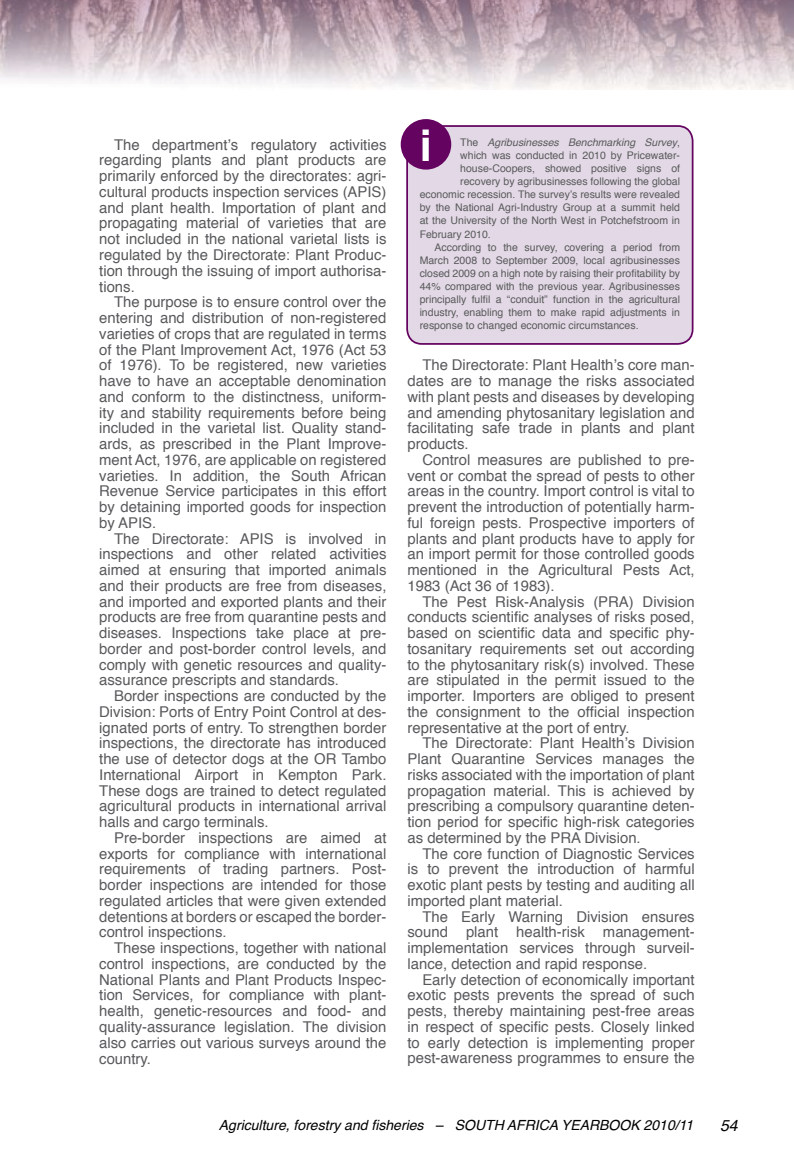
<style>
.page{position:relative;width:794px;height:1166px;background:#fff}
.page>*{position:absolute;margin:0;border:0;box-sizing:border-box;transform-origin:0 0}
.t1{font:700 43.75px "Helvetica";color:#fff}
.t2{font:italic 15.75px "Helvetica";color:#000}
.t3{font:14.88px/15.8px "Helvetica";color:#58595b;text-align:justify}
.t4{font:italic 14px "Helvetica";color:#000}
.t5{font:10.5px "Helvetica";color:#58595b}
.t6{font:italic 10.5px "Helvetica";color:#58595b}
.s1{font-style:normal}
</style>
<div class="page">
<svg style="left:0;top:0;width:794px;height:89px;background:#cab9c1"></svg>
<div style="left:407px;top:126px;width:285px;height:218px;background:#e3d9e6;border-radius:15px"></div>
<div style="left:406px;top:125px;width:287px;height:220px;border:2px solid #650360;border-radius:15px"></div>
<div style="left:401px;top:120px;width:49px;height:49px;background:#650360;border-radius:50%"></div>
<div style="left:401px;top:119px;width:50px;height:51px;border:2px solid #650360;border-radius:50%"></div>
<p class="t3" style="left:99px;top:137px;width:289px;text-indent:15px">The department’s regulatory activities regarding plants and plant products are primarily enforced by the directorates: agri&shy;cultural products inspection services (APIS) and plant health. Importation of plant and propagating material of varieties that are not included in the national varietal lists is regulated by the Directorate: Plant Produc&shy;tion through the issuing of import authorisa&shy;tions.</p>
<p class="t3" style="left:99px;top:295px;width:289px;text-indent:15px">The purpose is to ensure control over the entering and distribution of non-registered varieties of crops that are regulated in terms of the Plant Improvement Act, 1976 (Act 53 of 1976). To be registered, new varieties have to have an acceptable denomination and conform to the distinctness, uniform&shy;ity and stability requirements before being included in the varietal list. Quality stand&shy;ards, as prescribed in the Plant Improve&shy;ment Act, 1976, are applicable on registered varieties. In addition, the South African Revenue Service participates in this effort by detaining imported goods for inspection by APIS.</p>
<p class="t3" style="left:99px;top:531px;width:289px;text-indent:15px">The Directorate: APIS is involved in inspections and other related activities aimed at ensuring that imported animals and their products are free from diseases, and imported and exported plants and their products are free from quarantine pests and diseases. Inspections take place at pre&shy;border and post-border control levels, and comply with genetic resources and quality&shy;assurance prescripts and standards.</p>
<p class="t3" style="left:99px;top:688px;width:289px;text-indent:15px">Border inspections are conducted by the Division: Ports of Entry Point Control at des&shy;ignated ports of entry. To strengthen border inspections, the directorate has introduced the use of detector dogs at the OR Tambo International Airport in Kempton Park.<br>These dogs are trained to detect regulated agricultural products in international arrival halls and cargo terminals.</p>
<p class="t3" style="left:99px;top:830px;width:289px;text-indent:15px">Pre-border inspections are aimed at exports for compliance with international requirements of trading partners. Post&shy;border inspections are intended for those regulated articles that were given extended detentions at borders or escaped the border&shy;control inspections.</p>
<p class="t3" style="left:99px;top:940px;width:289px;text-indent:15px">These inspections, together with national control inspections, are conducted by the National Plants and Plant Products Inspec&shy;tion Services, for compliance with plant&shy;health, genetic-resources and food- and quality-assurance legislation. The division also carries out various surveys around the country.</p>
<h1 class="t1" style="left:420px;top:110px;width:14px">i</h1>
<p class="t6" style="left:460px;top:134px;width:221px"><span class="s1">The</span> Agribusinesses Benchmarking Survey<span class="s1">,</span></p>
<p class="t5" style="left:460px;top:147px;width:221px">which was conducted in 2010 by Pricewater-</p>
<p class="t5" style="left:460px;top:160px;width:221px">house-Coopers, showed positive signs of</p>
<p class="t5" style="left:460px;top:173px;width:221px">recovery by agribusinesses following the global</p>
<p class="t5" style="left:420px;top:186px;width:262px">economic recession. The survey’s results were revealed</p>
<p class="t5" style="left:420px;top:199px;width:262px">by the National Agri-Industry Group at a summit held</p>
<p class="t5" style="left:420px;top:213px;width:262px">at the University of the North West in Potchefstroom in</p>
<p class="t5" style="left:420px;top:226px;width:73px">February 2010.</p>
<p class="t5" style="left:434px;top:239px;width:247px">According to the survey, covering a period from</p>
<p class="t5" style="left:420px;top:252px;width:262px">March 2008 to September 2009, local agribusinesses</p>
<p class="t5" style="left:420px;top:265px;width:262px">closed 2009 on a high note by raising their profitability by</p>
<p class="t5" style="left:420px;top:278px;width:262px">44% compared with the previous year. Agribusinesses</p>
<p class="t5" style="left:420px;top:291px;width:262px">principally fulfil a “conduit” function in the agricultural</p>
<p class="t5" style="left:420px;top:304px;width:262px">industry, enabling them to make rapid adjustments in</p>
<p class="t5" style="left:420px;top:318px;width:220px">response to changed economic circumstances.</p>
<p class="t3" style="left:407px;top:358px;width:289px;text-indent:15px">The Directorate: Plant Health’s core man&shy;dates are to manage the risks associated with plant pests and diseases by developing and amending phytosanitary legislation and facilitating safe trade in plants and plant products.</p>
<p class="t3" style="left:407px;top:452px;width:289px;text-indent:15px">Control measures are published to pre&shy;vent or combat the spread of pests to other areas in the country. Import control is vital to prevent the introduction of potentially harm&shy;ful foreign pests. Prospective importers of plants and plant products have to apply for an import permit for those controlled goods mentioned in the Agricultural Pests Act, 1983 (Act 36 of 1983).</p>
<p class="t3" style="left:407px;top:594px;width:289px;text-indent:15px">The Pest Risk-Analysis (PRA) Division conducts scientific analyses of risks posed, based on scientific data and specific phy&shy;tosanitary requirements set out according to the phytosanitary risk(s) involved. These are stipulated in the permit issued to the importer. Importers are obliged to present the consignment to the official inspection representative at the port of entry.</p>
<p class="t3" style="left:407px;top:736px;width:289px;text-indent:15px">The Directorate: Plant Health’s Division Plant Quarantine Services manages the risks associated with the importation of plant propagation material. This is achieved by prescribing a compulsory quarantine deten&shy;tion period for specific high-risk categories as determined by the PRA Division.</p>
<p class="t3" style="left:407px;top:846px;width:289px;text-indent:15px">The core function of Diagnostic Services is to prevent the introduction of harmful exotic plant pests by testing and auditing all imported plant material.</p>
<p class="t3" style="left:407px;top:909px;width:289px;text-indent:15px">The Early Warning Division ensures sound plant health-risk management&shy;implementation services through surveil&shy;lance, detection and rapid response.</p>
<p class="t3" style="left:407px;top:972px;width:289px;text-indent:15px">Early detection of economically important exotic pests prevents the spread of such pests, thereby maintaining pest-free areas in respect of specific pests. Closely linked to early detection is implementing proper pest-awareness programmes to ensure the</p>
<p class="t4" style="left:219px;top:1114px;width:476px">Agriculture, forestry and fisheries – SOUTH AFRICA YEARBOOK 2010/11</p>
<p class="t2" style="left:720px;top:1113px;width:19px">54</p>
</div>
